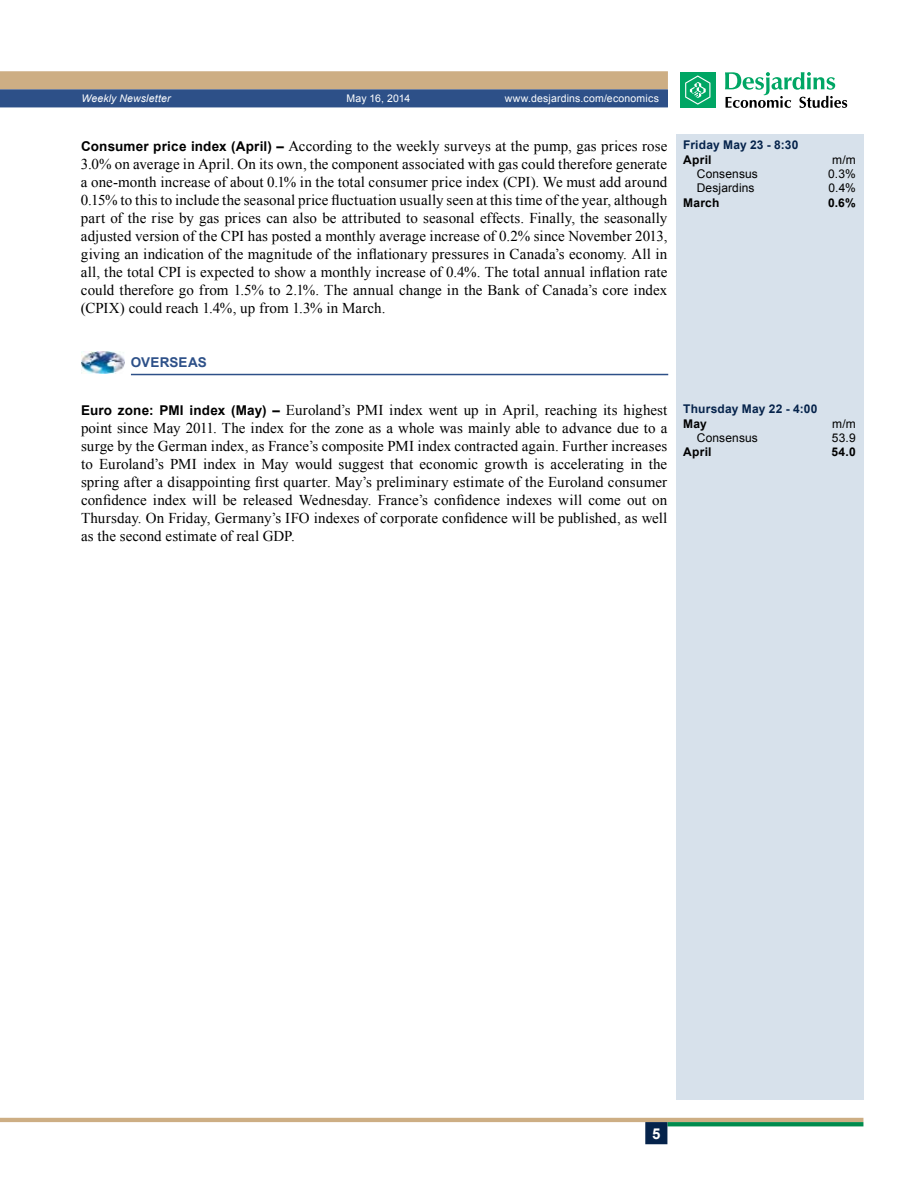
<style>
.page{position:relative;width:918px;height:1188px;background:#fff}
.page>*{position:absolute;margin:0;border:0;box-sizing:border-box;transform-origin:0 0}
.t1{font:15px/18px "Times New Roman";letter-spacing:.005em;color:#000;text-align:justify}
.t2{font:700 15px "Arial";color:#fff}
.t3{font:700 13.5px "Arial";letter-spacing:.02em;color:#2d5088}
.t4{font:12px "Arial";letter-spacing:.01em;color:#000}
.t5{font:700 12px "Arial";letter-spacing:.015em;color:#05234b}
.t6{font:700 12px "Arial";letter-spacing:.02em;color:#000}
.t7{font:10.5px "Arial";letter-spacing:.015em;color:#fff}
.t8{font:italic 10.5px "Arial";letter-spacing:.01em;color:#fff}
.t9{font:10.5px "Arial";letter-spacing:-.005em;color:#fff}
.s1{font-family:"Arial";font-weight:700;font-size:13.5px}
</style>
<div class="page">
<hr style="left:0;top:1118px;width:863px;height:4px;background:#cdae84">
<svg style="left:667px;top:1122px;width:196px;height:4px"></svg>
<div style="left:645px;top:1122px;width:22px;height:22px;background:#05234b;border:2px solid #05234b"></div>
<svg style="left:0;top:71px;width:668px;height:36px;background:#7f8087"></svg>
<div style="left:680px;top:72px;width:36px;height:36px;background:#00a664"></div>
<svg style="left:685px;top:75px;width:25px;height:30px"></svg>
<svg style="left:725px;top:72px;width:122px;height:36px"></svg>
<hr style="left:131px;top:374px;width:537px;height:1px;background:#2d5088">
<img style="left:81px;top:352px;width:43px;height:21px">
<div style="left:676px;top:134px;width:187px;height:966px;background:#d7e1eb"></div>
<p class="t8" style="left:81px;top:92px;width:91px">Weekly Newsletter</p>
<p class="t9" style="left:347px;top:92px;width:65px">May 16, 2014</p>
<p class="t7" style="left:505px;top:92px;width:156px">www.desjardins.com/economics</p>
<p class="t1" style="left:81px;top:137px;width:588px"><span class="s1">Consumer price index (April) –</span> According to the weekly surveys at the pump, gas prices rose 3.0% on average in April. On its own, the component associated with gas could therefore generate a one-month increase of about 0.1% in the total consumer price index (CPI). We must add around 0.15% to this to include the seasonal price fluctuation usually seen at this time of the year, although part of the rise by gas prices can also be attributed to seasonal effects. Finally, the seasonally adjusted version of the CPI has posted a monthly average increase of 0.2% since November 2013, giving an indication of the magnitude of the inflationary pressures in Canada’s economy. All in all, the total CPI is expected to show a monthly increase of 0.4%. The total annual inflation rate could therefore go from 1.5% to 2.1%. The annual change in the Bank of Canada’s core index (CPIX) could reach 1.4%, up from 1.3% in March.</p>
<p class="t5" style="left:683px;top:137px;width:117px">Friday May 23 - 8:30</p>
<p class="t6" style="left:683px;top:151px;width:30px">April</p>
<p class="t4" style="left:832px;top:151px;width:25px">m/m</p>
<p class="t4" style="left:697px;top:166px;width:63px">Consensus</p>
<p class="t4" style="left:828px;top:166px;width:29px">0.3%</p>
<p class="t4" style="left:697px;top:180px;width:59px">Desjardins</p>
<p class="t4" style="left:829px;top:180px;width:29px">0.4%</p>
<p class="t6" style="left:683px;top:195px;width:38px">March</p>
<p class="t6" style="left:828px;top:195px;width:29px">0.6%</p>
<p class="t3" style="left:131px;top:353px;width:68px">Overseas</p>
<p class="t1" style="left:81px;top:400px;width:588px"><span class="s1">Euro zone: PMI index (May) –</span> Euroland’s PMI index went up in April, reaching its highest point since May 2011. The index for the zone as a whole was mainly able to advance due to a surge by the German index, as France’s composite PMI index contracted again. Further increases to Euroland’s PMI index in May would suggest that economic growth is accelerating in the spring after a disappointing first quarter. May’s preliminary estimate of the Euroland consumer confidence index will be released Wednesday. France’s confidence indexes will come out on Thursday. On Friday, Germany’s IFO indexes of corporate confidence will be published, as well as the second estimate of real GDP.</p>
<p class="t5" style="left:683px;top:401px;width:136px">Thursday May 22 - 4:00</p>
<p class="t6" style="left:683px;top:415px;width:25px">May</p>
<p class="t4" style="left:832px;top:416px;width:25px">m/m</p>
<p class="t4" style="left:697px;top:430px;width:63px">Consensus</p>
<p class="t4" style="left:832px;top:430px;width:25px">53.9</p>
<p class="t6" style="left:683px;top:444px;width:30px">April</p>
<p class="t6" style="left:832px;top:444px;width:26px">54.0</p>
<p class="t2" style="left:652px;top:1124px;width:10px">5</p>
</div>
